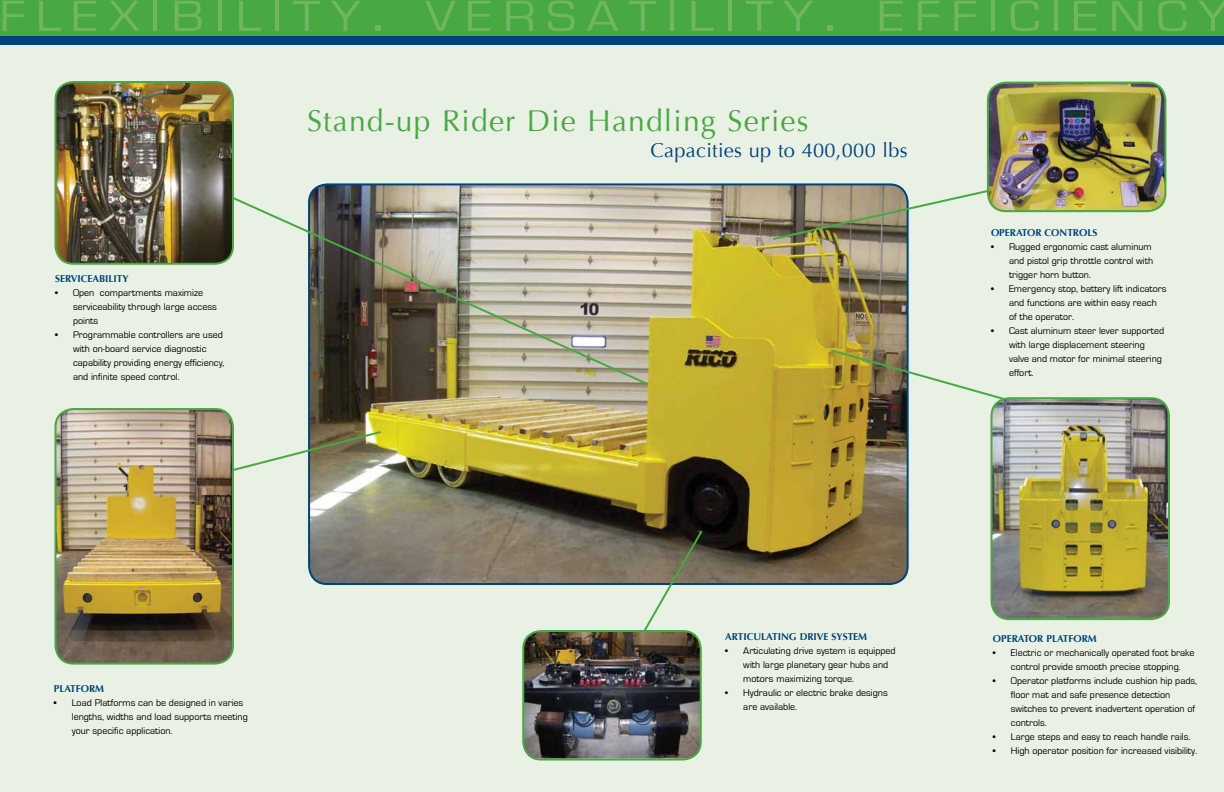
<style>
.page{position:relative;width:1224px;height:792px;background:#e8f1e4}
.page>*{position:absolute;margin:0;border:0;box-sizing:border-box;transform-origin:0 0}
.t1{font:45.1px "Eurostile";letter-spacing:.2em;color:#70b55f;scale:1.17 1}
.t2{font:30px "Optima";letter-spacing:.04em;color:#48a842}
.t3{font:20px "Optima";letter-spacing:.015em;color:#00427a}
.t4{font:10px/14px "Eurostile";color:#000}
.t5{font:700 10px "Optima";color:#00427a}
.s1{font-size:60.2px}
</style>
<div class="page">
<div style="left:0;top:0;width:1224px;height:36px;background:#48a842"></div>
<div style="left:0;top:36px;width:1224px;height:9px;background:#00427a"></div>
<img style="left:309px;top:186px;width:599px;height:398px">
<svg style="left:234px;top:430px;width:149px;height:48px"></svg>
<img style="left:233px;top:183px;width:418px;height:204px">
<img style="left:828px;top:348px;width:177px;height:59px">
<svg style="left:771px;top:182px;width:247px;height:59px"></svg>
<img style="left:988px;top:83px;width:177px;height:128px">
<div style="left:987px;top:82px;width:179px;height:130px;border:2px solid #48a842;border-radius:18px"></div>
<img style="left:992px;top:398px;width:177px;height:221px">
<div style="left:991px;top:397px;width:179px;height:223px;border:2px solid #48a842;border-radius:18px"></div>
<img style="left:56px;top:409px;width:177px;height:255px">
<div style="left:55px;top:408px;width:179px;height:257px;border:2px solid #48a842;border-radius:18px"></div>
<img style="left:56px;top:82px;width:177px;height:182px">
<div style="left:55px;top:81px;width:179px;height:184px;border:2px solid #48a842;border-radius:18px"></div>
<svg style="left:635px;top:528px;width:69px;height:103px"></svg>
<img style="left:523px;top:631px;width:176px;height:127px">
<div style="left:522px;top:630px;width:180px;height:131px;border:2px solid #48a842;border-radius:18px"></div>
<h1 class="t1" style="left:-1px;top:-8px;width:1052px">FLEXIBILITY<span class="s1">.</span> VERSATILITY<span class="s1">.</span> EFFICIENCY</h1>
<p class="t5" style="left:55px;top:273px;width:75px">SERVICEABILITY</p>
<p class="t4" style="left:73px;top:286px;width:145px;text-indent:-18px">• Open compartments maximize serviceability through large access points</p>
<p class="t4" style="left:73px;top:328px;width:153px;text-indent:-18px">• Programmable controllers are used with on-board service diagnostic capability providing energy efficiency, and infinite speed control.</p>
<h2 class="t2" style="left:307px;top:104px;width:503px">Stand-up Rider Die Handling Series</h2>
<h3 class="t3" style="left:650px;top:139px;width:259px">Capacities up to 400,000 lbs</h3>
<p class="t5" style="left:991px;top:227px;width:108px">OPERATOR CONTROLS</p>
<p class="t4" style="left:1009px;top:240px;width:146px;text-indent:-18px">• Rugged ergonomic cast aluminum and pistol grip throttle control with trigger horn button.</p>
<p class="t4" style="left:1009px;top:282px;width:159px;text-indent:-18px">• Emergency stop, battery lift indicators and functions are within easy reach of the operator.</p>
<p class="t4" style="left:1009px;top:324px;width:157px;text-indent:-18px">• Cast aluminum steer lever supported with large displacement steering valve and motor for minimal steering effort.</p>
<p class="t5" style="left:54px;top:683px;width:52px">PLATFORM</p>
<p class="t4" style="left:72px;top:696px;width:178px;text-indent:-18px">• Load Platforms can be designed in varies lengths, widths and load supports meeting your specific application.</p>
<p class="t5" style="left:725px;top:631px;width:143px">ARTICULATING DRIVE SYSTEM</p>
<p class="t4" style="left:743px;top:644px;width:154px;text-indent:-18px">• Articulating drive system is equipped with large planetary gear hubs and motors maximizing torque.</p>
<p class="t4" style="left:743px;top:686px;width:146px;text-indent:-18px">• Hydraulic or electric brake designs are available.</p>
<p class="t5" style="left:993px;top:633px;width:106px">OPERATOR PLATFORM</p>
<p class="t4" style="left:993px;top:646px;width:203px;text-align:center">• Electric or mechanically operated foot brake control provide smooth precise stopping.</p>
<p class="t4" style="left:1011px;top:674px;width:188px;text-indent:-18px">• Operator platforms include cushion hip pads, floor mat and safe presence detection switches to prevent inadvertent operation of controls.</p>
<p class="t4" style="left:993px;top:730px;width:199px">• Large steps and easy to reach handle rails.</p>
<p class="t4" style="left:993px;top:744px;width:206px">• High operator position for increased visibility.</p>
</div>
